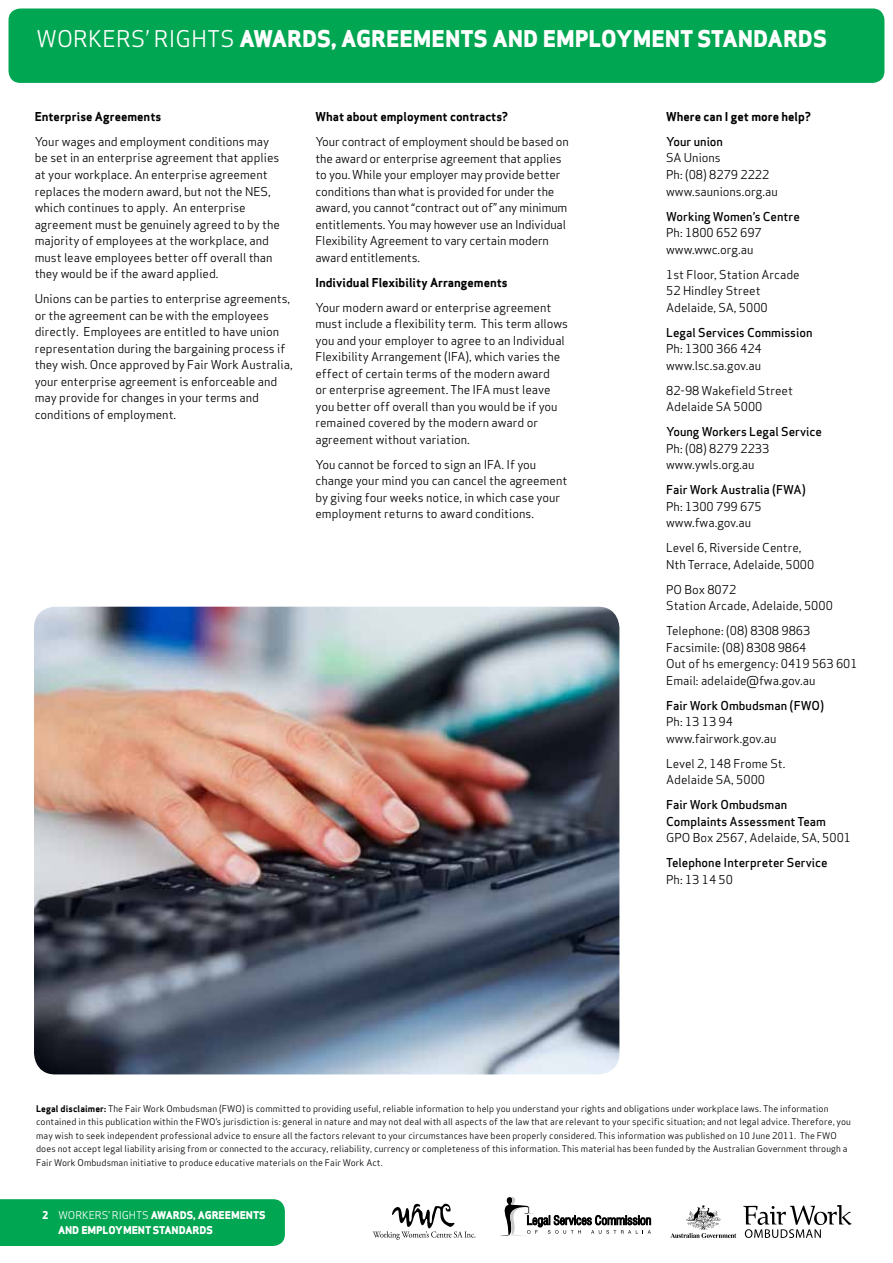
<style>
.page{position:relative;width:893px;height:1263px;background:#fff}
.page>*{position:absolute;margin:0;border:0;box-sizing:border-box;transform-origin:0 0}
.t1{font:800 22.5px "Apex Sans";color:#fff}
.t2{font:12px/16.5px "Apex Sans";color:#000}
.t3{font:500 12px/16.5px "Apex Sans";color:#000}
.t4{font:700 12px "Apex Sans";color:#000}
.t5{font:800 10.5px/15px "Apex Sans";letter-spacing:-.005em;color:#fff}
.t6{font:10.5px "Apex Sans";color:#fff}
.t7{font:9px/13.5px "Apex Sans";letter-spacing:.01em;color:#000}
.s1{font-weight:400}
.s2{font-weight:700}
.s3{font-weight:800}
</style>
<div class="page">
<div style="left:9px;top:9px;width:875px;height:74px;background:#00a651;border-radius:12px"></div>
<div style="left:0;top:1199px;width:285px;height:47px;background:#00a651"></div>
<svg style="left:373px;top:1203px;width:102px;height:37px"></svg>
<svg style="left:670px;top:1205px;width:66px;height:33px"></svg>
<svg style="left:743px;top:1205px;width:108px;height:33px"></svg>
<svg style="left:499px;top:1197px;width:152px;height:40px"></svg>
<img style="left:34px;top:607px;width:585px;height:467px">
<h1 class="t1" style="left:36px;top:24px;width:792px"><span class="s1">Workers’ Rights</span> AWARDS, AGREEMENTS AND EMPLOYMENT STANDARDS</h1>
<p class="t4" style="left:35px;top:109px;width:128px">Enterprise Agreements</p>
<p class="t2" style="left:35px;top:132px;width:247px">Your wages and employment conditions may be set in an enterprise agreement that applies at your workplace. An enterprise agreement replaces the modern award, but not the NES, which continues to apply. An enterprise agreement must be genuinely agreed to by the majority of employees at the workplace, and must leave employees better off overall than they would be if the award applied.</p>
<p class="t2" style="left:35px;top:289px;width:259px">Unions can be parties to enterprise agreements, or the agreement can be with the employees directly. Employees are entitled to have union representation during the bargaining process if they wish. Once approved by Fair Work Australia, your enterprise agreement is enforceable and may provide for changes in your terms and conditions of employment.</p>
<p class="t4" style="left:315px;top:109px;width:194px">What about employment contracts?</p>
<p class="t2" style="left:315px;top:132px;width:255px">Your contract of employment should be based on the award or enterprise agreement that applies to you. While your employer may provide better conditions than what is provided for under the award, you cannot “contract out of” any minimum entitlements. You may however use an I ndividual Flexibility Agreement to vary certain modern award entitlements.</p>
<p class="t4" style="left:315px;top:274px;width:194px">Individual Flexibility Arrangements</p>
<p class="t2" style="left:315px;top:298px;width:254px">Your modern award or enterprise agreement must include a flexibility term. This term allows you and your employer to agree to an I ndividual Flexibility Arrangement (I FA), which varies the effect of certain terms of the modern award<br>or enterprise agreement. The I FA must leave you better off overall than you would be if you remained covered by the modern award or agreement without variation.</p>
<p class="t2" style="left:315px;top:455px;width:253px">You cannot be forced to sign an I FA. If you change your mind you can cancel the agreement by giving four weeks notice, in which case your employment returns to award conditions.</p>
<p class="t4" style="left:666px;top:109px;width:146px">Where can I get more help?</p>
<p class="t3" style="left:666px;top:132px;width:58px">Your union</p>
<p class="t2" style="left:666px;top:149px;width:113px">SA Unions<br>Ph: (08) 8279 2222 www.saunions.org.au</p>
<p class="t3" style="left:666px;top:206px;width:135px">Working Women’s Centre</p>
<p class="t2" style="left:666px;top:223px;width:97px">Ph: 1800 652 697 www.wwc.org.au</p>
<p class="t2" style="left:666px;top:265px;width:135px">1st Floor, Station Arcade<br>52 Hindley Street<br>Adelaide, SA, 5000</p>
<p class="t3" style="left:666px;top:322px;width:148px">Legal Services Commission</p>
<p class="t2" style="left:666px;top:339px;width:97px">Ph: 1300 366 424 www.lsc.sa.gov.au</p>
<p class="t2" style="left:666px;top:381px;width:128px">82-98 Wakefield Street<br>Adelaide SA 5000</p>
<p class="t3" style="left:666px;top:422px;width:157px">Young Workers Legal Service</p>
<p class="t2" style="left:666px;top:439px;width:105px">Ph: (08) 8279 2233 www.ywls.org.au</p>
<p class="t3" style="left:666px;top:480px;width:141px">Fair Work Australia (FWA)</p>
<p class="t2" style="left:666px;top:497px;width:97px">Ph: 1300 799 675 www.fwa.gov.au</p>
<p class="t2" style="left:666px;top:538px;width:150px">Level 6, Riverside Centre,<br>Nth Terrace, Adelaide, 5000</p>
<p class="t2" style="left:666px;top:580px;width:168px">PO Box 8072<br>Station Arcade, Adelaide, 5000</p>
<p class="t2" style="left:666px;top:621px;width:193px">Telephone: (08) 8308 9863<br>Facsimile: (08) 8308 9864<br>Out of hs emergency: 0419 563 601<br>Email: adelaide@fwa.gov.au</p>
<p class="t3" style="left:666px;top:695px;width:160px">Fair Work Ombudsman (FWO)</p>
<p class="t2" style="left:666px;top:712px;width:112px">Ph: 13 13 94 www.fairwork.gov.au</p>
<p class="t2" style="left:666px;top:754px;width:121px">Level 2, 148 Frome St.<br>Adelaide SA, 5000</p>
<p class="t3" style="left:666px;top:795px;width:161px">Fair Work Ombudsman<br>Complaints Assessment Team</p>
<p class="t2" style="left:666px;top:828px;width:186px">GPO Box 2567, Adelaide, SA, 5001</p>
<p class="t3" style="left:666px;top:853px;width:163px">Telephone Interpreter Service</p>
<p class="t2" style="left:666px;top:870px;width:68px">Ph: 13 14 50</p>
<p class="t7" style="left:36px;top:1100px;width:816px"><span class="s2">Legal disclaimer:</span> The Fair Work Ombudsman (FWO) is committed to providing useful, reliable information to help you understand your rights and obligations under workplace laws. The information contained in this publication within the FWO’s jurisdiction is: general in nature and may not deal with all aspects of the law that are relevant to your specific situation; and not legal advice. Therefore, you may wish to seek independent professional advice to ensure all the factors relevant to your circumstances have been properly considered. This information was published on 10 June 2011. The FWO does not accept legal liability arising from or connected to the accuracy, reliability, currency or completeness of this information. This material has been funded by the Australian Government through a Fair Work Ombudsman initiative to produce educative materials on the Fair Work Act.</p>
<p class="t6" style="left:42px;top:1206px;width:34px"><span class="s3">2</span> WORKERS</p>
<p class="t6" style="left:108px;top:1206px;width:11px">’ RIGHTS</p>
<p class="t5" style="left:58px;top:1207px;width:209px;text-indent:93px">AWARDS, AGREEMENTS<br>AND EMPLOYMENT STANDARDS</p>
</div>
